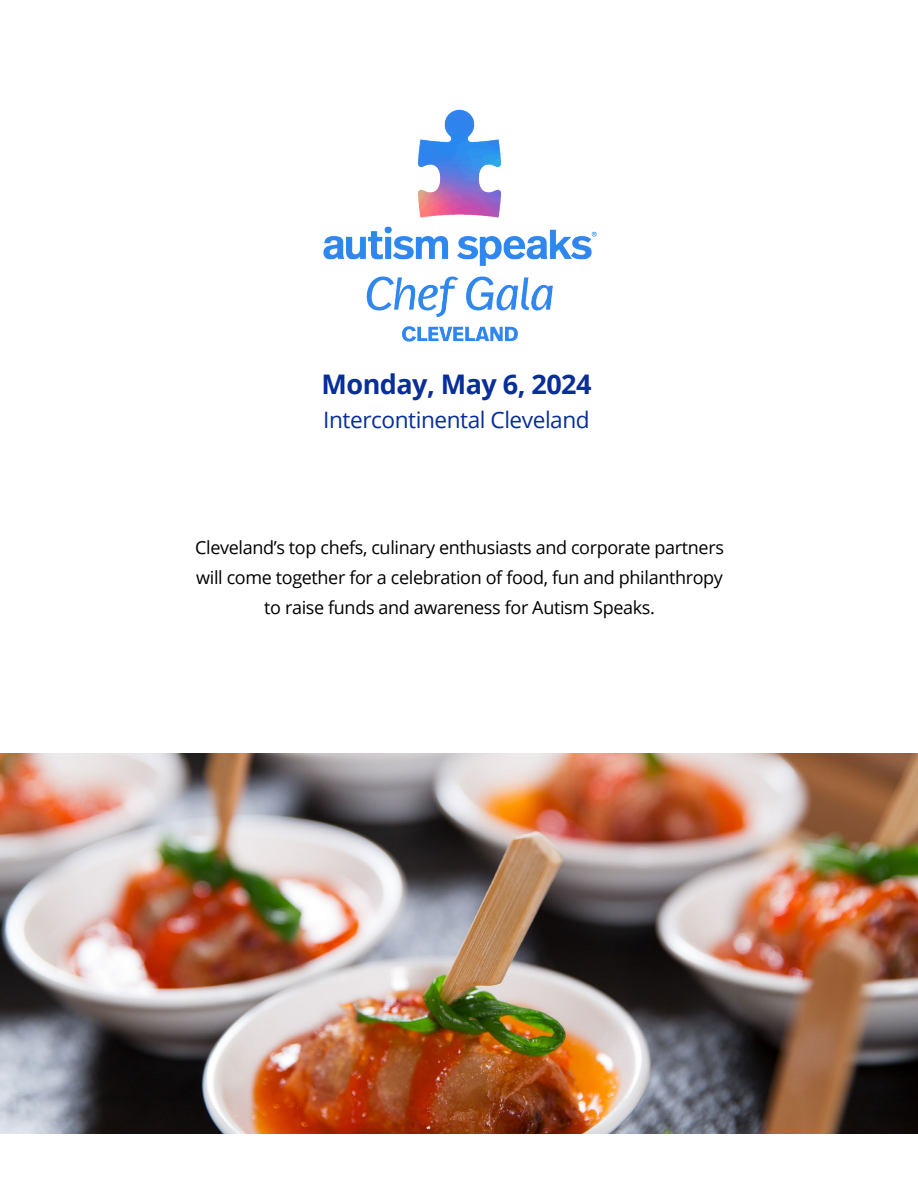
<style>
.page{position:relative;width:918px;height:1188px;background:#fff}
.page>*{position:absolute;margin:0;border:0;box-sizing:border-box;transform-origin:0 0}
.t1{font:700 27px "Open Sans";letter-spacing:-.02em;color:#072e99}
.t2{font:22.65px "Open Sans";letter-spacing:-.02em;color:#072e99}
.t3{font:18px/30px "Open Sans";letter-spacing:-.02em;color:#000;text-align:center}
</style>
<div class="page">
<img style="left:323px;top:109px;width:274px;height:233px">
<img style="left:1px;top:754px;width:917px;height:380px">
<h1 class="t1" style="left:322px;top:365px;width:271px">Monday, May 6, 2024</h1>
<p class="t2" style="left:323px;top:405px;width:268px">Intercontinental Cleveland</p>
<p class="t3" style="left:195px;top:532px;width:530px">Cleveland’s top chefs, culinary enthusiasts and corporate partners will come together for a celebration of food, fun and philanthropy to raise funds and awareness for Autism Speaks.</p>
</div>
